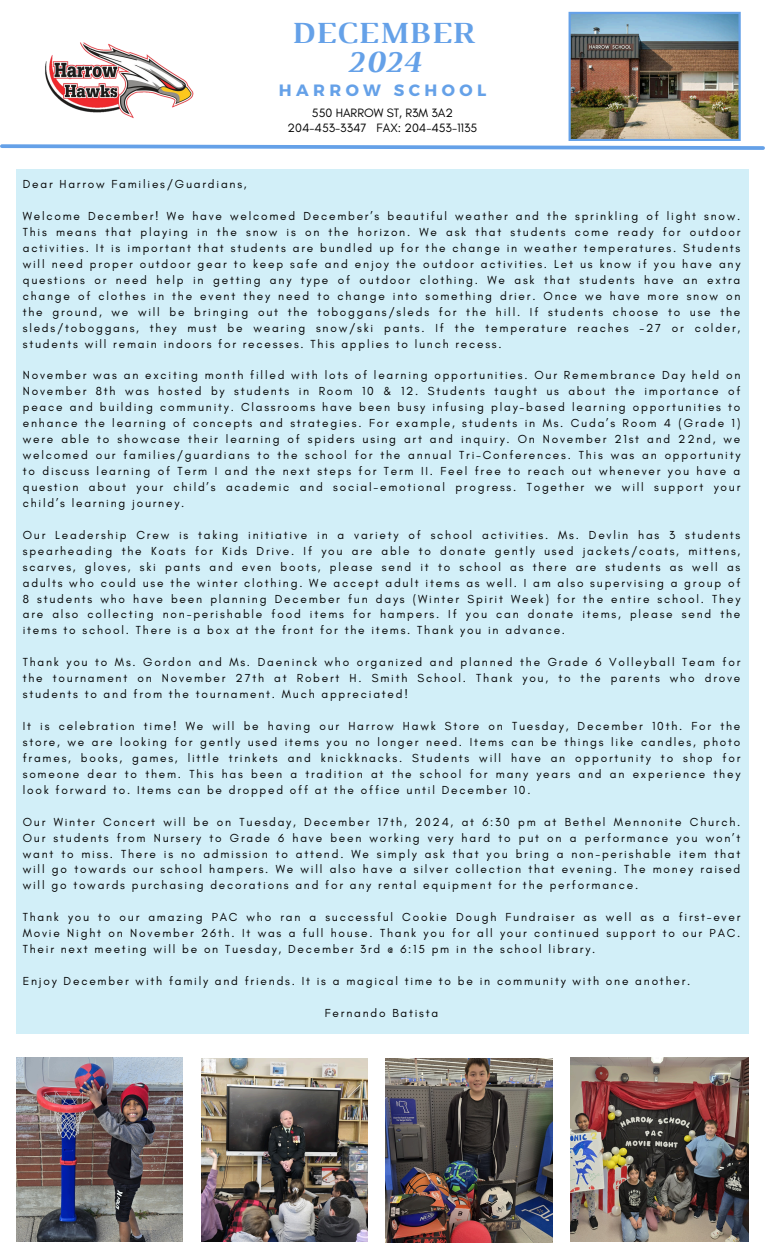
<style>
.page{position:relative;width:765px;height:1260px;background:#fff}
.page>*{position:absolute;margin:0;border:0;box-sizing:border-box;transform-origin:0 0}
.t1{font:700 31.38px/28.8px "Luthier";letter-spacing:.03em;color:#65a1e8;text-align:center}
.t2{font:700 16.38px "Montserrat";letter-spacing:.27em;color:#65a1e8}
.t3{font:12.38px/15px "Glacial Indifference";color:#000;text-align:center}
.t4{font:11.88px/16px "Glacial Indifference";letter-spacing:.15em;color:#000;text-align:justify}
.s1{font-style:italic}
</style>
<div class="page">
<img style="left:0;top:12px;width:765px;height:138px">
<div style="left:16px;top:170px;width:733px;height:864px;background:#d2eff8"></div>
<img style="left:201px;top:1058px;width:166px;height:184px">
<img style="left:16px;top:1058px;width:166px;height:184px">
<img style="left:386px;top:1058px;width:167px;height:184px">
<img style="left:571px;top:1058px;width:178px;height:184px">
<h1 class="t1" style="left:291px;top:21px;width:184px">DECEMBER<br><span class="s1">2024</span></h1>
<p class="t3" style="left:288px;top:105px;width:191px">550 HARROW ST, R3M 3A2<br>204-453-3347 FAX: 204-453-1135</p>
<p class="t2" style="left:279px;top:80px;width:209px">HARROW SCHOOL</p>
<h2 class="t4" style="left:23px;top:176px;width:225px">Dear Harrow Families/Guardians,</h2>
<h3 class="t4" style="left:23px;top:208px;width:719px">Welcome December! We have welcomed December’s beautiful weather and the sprinkling of light snow.<br>This means that playing in the snow is on the horizon. We ask that students come ready for outdoor activities. It is important that students are bundled up for the change in weather temperatures. Students will need proper outdoor gear to keep safe and enjoy the outdoor activities. Let us know if you have any questions or need help in getting any type of outdoor clothing. We ask that students have an extra change of clothes in the event they need to change into something drier. Once we have more snow on the ground, we will be bringing out the toboggans/sleds for the hill. If students choose to use the sleds/toboggans, they must be wearing snow/ski pants. If the temperature reaches -27 or colder, students will remain indoors for recesses. This applies to lunch recess.</h3>
<p class="t4" style="left:23px;top:367px;width:719px">November was an exciting month filled with lots of learning opportunities. Our Remembrance Day held on November 8th was hosted by students in Room 10 &amp; 12. Students taught us about the importance of peace and building community. Classrooms have been busy infusing play-based learning opportunities to enhance the learning of concepts and strategies. For example, students in Ms. Cuda’s Room 4 (Grade 1) were able to showcase their learning of spiders using art and inquiry. On November 21st and 22nd, we welcomed our families/guardians to the school for the annual Tri-Conferences. This was an opportunity to discuss learning of Term I and the next steps for Term II. Feel free to reach out whenever you have a question about your child’s academic and social-emotional progress. Together we will support your child’s learning journey.</p>
<p class="t4" style="left:23px;top:527px;width:719px">Our Leadership Crew is taking initiative in a variety of school activities. Ms. Devlin has 3 students spearheading the Koats for Kids Drive. If you are able to donate gently used jackets/coats, mittens, scarves, gloves, ski pants and even boots, please send it to school as there are students as well as adults who could use the winter clothing. We accept adult items as well. I am also supervising a group of 8 students who have been planning December fun days (Winter Spirit Week) for the entire school. They are also collecting non-perishable food items for hampers. If you can donate items, please send the items to school. There is a box at the front for the items. Thank you in advance.</p>
<p class="t4" style="left:23px;top:654px;width:719px">Thank you to Ms. Gordon and Ms. Daeninck who organized and planned the Grade 6 Volleyball Team for the tournament on November 27th at Robert H. Smith School. Thank you, to the parents who drove students to and from the tournament. Much appreciated!</p>
<p class="t4" style="left:23px;top:718px;width:719px">It is celebration time! We will be having our Harrow Hawk Store on Tuesday, December 10th. For the store, we are looking for gently used items you no longer need. Items can be things like candles, photo frames, books, games, little trinkets and knickknacks. Students will have an opportunity to shop for someone dear to them. This has been a tradition at the school for many years and an experience they look forward to. Items can be dropped off at the office until December 10.</p>
<p class="t4" style="left:23px;top:814px;width:719px">Our Winter Concert will be on Tuesday, December 17th, 2024, at 6:30 pm at Bethel Mennonite Church.<br>Our students from Nursery to Grade 6 have been working very hard to put on a performance you won’t want to miss. There is no admission to attend. We simply ask that you bring a non-perishable item that will go towards our school hampers. We will also have a silver collection that evening. The money raised will go towards purchasing decorations and for any rental equipment for the performance.</p>
<p class="t4" style="left:23px;top:909px;width:719px">Thank you to our amazing PAC who ran a successful Cookie Dough Fundraiser as well as a first-ever Movie Night on November 26th. It was a full house. Thank you for all your continued support to our PAC.<br>Their next meeting will be on Tuesday, December 3rd @ 6:15 pm in the school library.</p>
<p class="t4" style="left:23px;top:973px;width:669px">Enjoy December with family and friends. It is a magical time to be in community with one another.</p>
<p class="t4" style="left:325px;top:1005px;width:115px">Fernando Batista</p>
</div>
